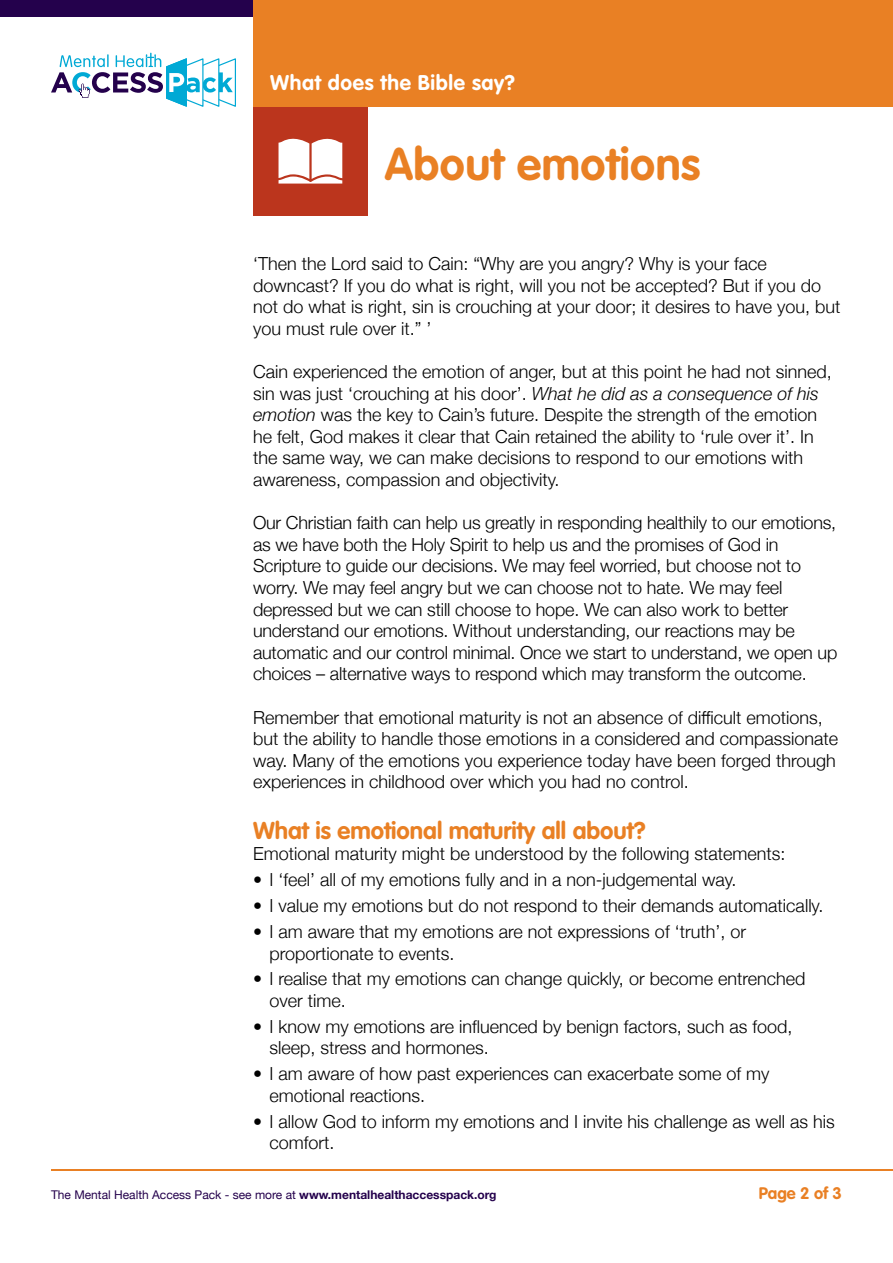
<style>
.page{position:relative;width:893px;height:1263px;background:#fff}
.page>*{position:absolute;margin:0;border:0;box-sizing:border-box;transform-origin:0 0}
.t1{font:700 45px "VAG Rounded Std";letter-spacing:.01em;color:#e98024}
.t2{font:700 24px "VAG Rounded Std";color:#e98024}
.t3{font:700 21px "VAG Rounded Std";letter-spacing:.03em;color:#fff}
.t4{font:300 18px/21.6px "Helvetica Neue";color:#000}
.t5{font:700 16.5px "VAG Rounded Std";color:#e98024}
.t6{font:12px "Helvetica Neue";color:#24014c}
.s1{font-style:italic}
.s2{font-weight:700}
</style>
<div class="page">
<div style="left:0;top:0;width:637px;height:17px;background:#24014c"></div>
<div style="left:253px;top:0;width:640px;height:107px;background:#e98024"></div>
<div style="left:253px;top:107px;width:115px;height:108px;background:#bb351d"></div>
<svg style="left:51px;top:53px;width:185px;height:54px"></svg>
<hr style="left:51px;top:1169px;width:842px;height:1px;background:#e98024">
<svg style="left:279px;top:138px;width:63px;height:46px"></svg>
<p class="t3" style="left:270px;top:70px;width:247px">What does the Bible say?</p>
<h1 class="t1" style="left:385px;top:137px;width:317px">About emotions</h1>
<p class="t4" style="left:253px;top:251px;width:589px">‘Then the Lord said to Cain: “Why are you angry? Why is your face downcast? If you do what is right, will you not be accepted? But if you do not do what is right, sin is crouching at your door; it desires to have you, but you must rule over it.” ’</p>
<p class="t4" style="left:253px;top:359px;width:580px">Cain experienced the emotion of anger, but at this point he had not sinned, sin was just ‘crouching at his door’. <span class="s1">What he did as a consequence of his emotion</span> was the key to Cain’s future. Despite the strength of the emotion he felt, God makes it clear that Cain retained the ability to ‘rule over it’. In the same way, we can make decisions to respond to our emotions with awareness, compassion and objectivity.</p>
<p class="t4" style="left:253px;top:511px;width:586px">Our Christian faith can help us greatly in responding healthily to our emotions, as we have both the Holy Spirit to help us and the promises of God in Scripture to guide our decisions. We may feel worried, but choose not to worry. We may feel angry but we can choose not to hate. We may feel depressed but we can still choose to hope. We can also work to better understand our emotions. Without understanding, our reactions may be automatic and our control minimal. Once we start to understand, we open up choices – alternative ways to respond which may transform the outcome.</p>
<p class="t4" style="left:253px;top:705px;width:587px">Remember that emotional maturity is not an absence of difficult emotions, but the ability to handle those emotions in a considered and compassionate way. Many of the emotions you experience today have been forged through experiences in childhood over which you had no control.</p>
<h2 class="t2" style="left:253px;top:816px;width:394px">What is emotional maturity all about?</h2>
<p class="t4" style="left:253px;top:842px;width:534px">Emotional maturity might be understood by the following statements:</p>
<p class="t4" style="left:253px;top:868px;width:485px">• I ‘feel’ all of my emotions fully and in a non-judgemental way.</p>
<p class="t4" style="left:253px;top:893px;width:572px">• I value my emotions but do not respond to their demands automatically.</p>
<p class="t4" style="left:269px;top:919px;width:478px;text-indent:-17px">• I am aware that my emotions are not expressions of ‘truth’, or proportionate to events.</p>
<p class="t4" style="left:269px;top:967px;width:537px;text-indent:-17px">• I realise that my emotions can change quickly, or become entrenched over time.</p>
<p class="t4" style="left:269px;top:1014px;width:524px;text-indent:-17px">• I know my emotions are influenced by benign factors, such as food, sleep, stress and hormones.</p>
<p class="t4" style="left:269px;top:1062px;width:501px;text-indent:-17px">• I am aware of how past experiences can exacerbate some of my emotional reactions.</p>
<p class="t4" style="left:269px;top:1109px;width:567px;text-indent:-17px">• I allow God to inform my emotions and I invite his challenge as well as his comfort.</p>
<p class="t6" style="left:51px;top:1186px;width:447px">The Mental Health Access Pack - see more at <span class="s2">www.mentalhealthaccesspack.org</span></p>
<p class="t5" style="left:759px;top:1184px;width:85px">Page 2 of 3</p>
</div>
